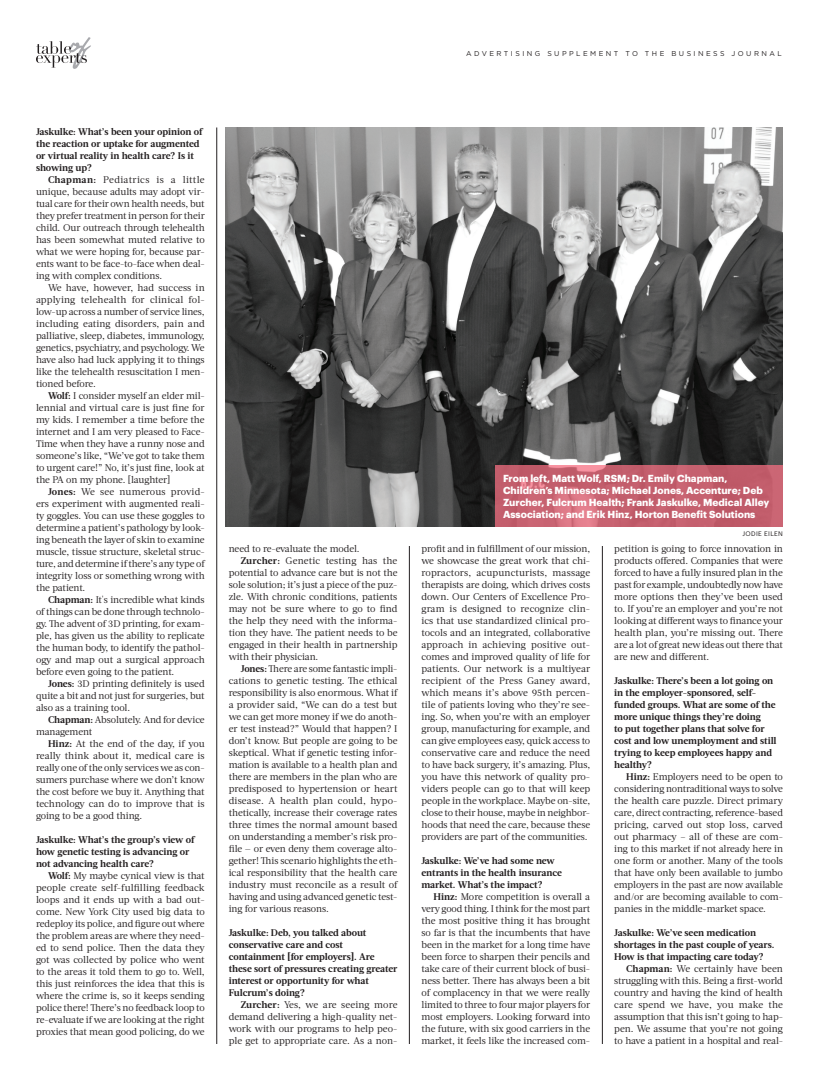
<style>
.page{position:relative;width:819px;height:1080px;background:#fff}
.page>*{position:absolute;margin:0;border:0;box-sizing:border-box;transform-origin:0 0}
.Photo_-_Caption__Rev{font:700 10px/12px "Graphik";color:#fff}
.Body_Copy_-_Serif__I{font:9.7px/12px "Acta";letter-spacing:-.01em;color:#231f20;text-align:justify}
.Body_Copy_-_Serif__B{font:700 9.7px/12px "Acta";letter-spacing:-.01em;color:#231f20}
.Body_Copy_-_Sans_Ser{font:7px "Gotham";letter-spacing:.35em;color:#231f20}
.Photo_-_Credit{font:6.5px "Graphik";letter-spacing:.055em;color:#231f20}
.s1{font-weight:700}
</style>
<div class="page">
<svg style="left:36px;top:37px;width:55px;height:32px"></svg>
<hr style="left:217px;top:128px;width:1px;height:916px;background:#231f20">
<hr style="left:409px;top:546px;width:1px;height:498px;background:#231f20">
<hr style="left:602px;top:546px;width:1px;height:498px;background:#231f20">
<img style="left:226px;top:128px;width:557px;height:399px">
<svg style="left:495px;top:466px;width:288px;height:61px;background:#c6616f"></svg>
<p class="Body_Copy_-_Sans_Ser" style="left:466px;top:50px;width:317px">ADVERTISING SUPPLEMENT TO THE BUSINESS JOURNAL</p>
<p class="Body_Copy_-_Serif__B" style="left:36px;top:125px;width:168px">Jaskulke: What’s been your opinion of the reaction or uptake for augmented or virtual reality in health care? Is it showing up?</p>
<p class="Body_Copy_-_Serif__I" style="left:36px;top:174px;width:170px;text-indent:12px"><span class="s1">Chapman:</span> Pediatrics is a little unique, because adults may adopt vir&shy;tual care for their own health needs, but they prefer treatment in person for their child. Our outreach through telehealth has been somewhat muted relative to what we were hoping for, because par&shy;ents want to be face-to-face when deal&shy;ing with complex conditions.</p>
<p class="Body_Copy_-_Serif__I" style="left:36px;top:282px;width:170px;text-indent:12px">We have, however, had success in applying telehealth for clinical fol&shy;low-up across a number of service lines, including eating disorders, pain and palliative, sleep, diabetes, immunology, genetics, psychiatry, and psychology. We have also had luck applying it to things like the telehealth resuscitation I men&shy;tioned before.</p>
<p class="Body_Copy_-_Serif__I" style="left:36px;top:390px;width:170px;text-indent:12px"><span class="s1">Wolf:</span> I consider myself an elder mil&shy;lennial and virtual care is just fine for my kids. I remember a time before the internet and I am very pleased to Face-Time when they have a runny nose and someone’s like, “We’ve got to take them to urgent care!” No, it’s just fine, look at the PA on my phone. [laughter]</p>
<p class="Body_Copy_-_Serif__I" style="left:36px;top:486px;width:170px;text-indent:12px"><span class="s1">Jones:</span> We see numerous provid&shy;ers experiment with augmented reali&shy;ty goggles. You can use these goggles to determine a patient’s pathology by look&shy;ing beneath the layer of skin to examine muscle, tissue structure, skeletal struc&shy;ture, and determine if there’s any type of integrity loss or something wrong with the patient.</p>
<p class="Body_Copy_-_Serif__I" style="left:36px;top:594px;width:170px;text-indent:12px"><span class="s1">Chapman:</span> It's incredible what kinds of things can be done through technolo&shy;gy. The advent of 3D printing, for exam&shy;ple, has given us the ability to replicate the human body, to identify the pathol&shy;ogy and map out a surgical approach before even going to the patient.</p>
<p class="Body_Copy_-_Serif__I" style="left:36px;top:678px;width:170px;text-indent:12px"><span class="s1">Jones:</span> 3D printing definitely is used quite a bit and not just for surgeries, but also as a training tool.</p>
<p class="Body_Copy_-_Serif__I" style="left:36px;top:714px;width:170px;text-indent:12px"><span class="s1">Chapman:</span> Absolutely. And for device management</p>
<p class="Body_Copy_-_Serif__I" style="left:36px;top:738px;width:170px;text-indent:12px"><span class="s1">Hinz:</span> At the end of the day, if you really think about it, medical care is really one of the only services we as con&shy;sumers purchase where we don’t know the cost before we buy it. Anything that technology can do to improve that is going to be a good thing.</p>
<p class="Body_Copy_-_Serif__B" style="left:36px;top:833px;width:160px">Jaskulke: What’s the group’s view of how genetic testing is advancing or not advancing health care?</p>
<p class="Body_Copy_-_Serif__I" style="left:36px;top:870px;width:170px;text-indent:12px"><span class="s1">Wolf:</span> My maybe cynical view is that people create self-fulfilling feedback loops and it ends up with a bad out&shy;come. New York City used big data to redeploy its police, and figure out where the problem areas are where they need&shy;ed to send police. Then the data they got was collected by police who went to the areas it told them to go to. Well, this just reinforces the idea that this is where the crime is, so it keeps sending police there! There’s no feedback loop to re-evaluate if we are looking at the right proxies that mean good policing, do we</p>
<p class="Body_Copy_-_Serif__I" style="left:229px;top:543px;width:132px">need to re-evaluate the model.</p>
<p class="Body_Copy_-_Serif__I" style="left:229px;top:555px;width:170px;text-indent:12px"><span class="s1">Zurcher:</span> Genetic testing has the potential to advance care but is not the sole solution; it’s just a piece of the puz&shy;zle. With chronic conditions, patients may not be sure where to go to find the help they need with the informa&shy;tion they have. The patient needs to be engaged in their health in partnership with their physician.</p>
<p class="Body_Copy_-_Serif__I" style="left:229px;top:663px;width:170px;text-indent:12px"><span class="s1">Jones:</span> There are some fantastic impli&shy;cations to genetic testing. The ethical responsibility is also enormous. What if a provider said, “We can do a test but we can get more money if we do anoth&shy;er test instead?” Would that happen? I don’t know. But people are going to be skeptical. What if genetic testing infor&shy;mation is available to a health plan and there are members in the plan who are predisposed to hypertension or heart disease. A health plan could, hypo&shy;thetically, increase their coverage rates three times the normal amount based on understanding a member’s risk pro&shy;file — or even deny them coverage alto&shy;gether! This scenario highlights the eth&shy;ical responsibility that the health care industry must reconcile as a result of having and using advanced genetic test&shy;ing for various reasons.</p>
<p class="Body_Copy_-_Serif__B" style="left:229px;top:927px;width:170px">Jaskulke: Deb, you talked about conservative care and cost containment [for employers]. Are these sort of pressures creating greater interest or opportunity for what<br>Fulcrum’s doing?</p>
<p class="Body_Copy_-_Serif__I" style="left:229px;top:999px;width:170px;text-indent:12px"><span class="s1">Zurcher:</span> Yes, we are seeing more demand delivering a high-quality net&shy;work with our programs to help peo&shy;ple get to appropriate care. As a non-</p>
<p class="Photo_-_Caption__Rev" style="left:503px;top:471px;width:268px">From left, Matt Wolf, RSM; Dr. Emily Chapman, Children’s Minnesota; Michael Jones, Accenture; Deb Zurcher, Fulcrum Health; Frank Jaskulke, Medical Alley Association; and Erik Hinz, Horton Benefit Solutions</p>
<p class="Body_Copy_-_Serif__I" style="left:422px;top:543px;width:170px">profit and in fulfillment of our mission, we showcase the great work that chi&shy;ropractors, acupuncturists, massage therapists are doing, which drives costs down. Our Centers of Excellence Pro&shy;gram is designed to recognize clin&shy;ics that use standardized clinical pro&shy;tocols and an integrated, collaborative approach in achieving positive out&shy;comes and improved quality of life for patients. Our network is a multiyear recipient of the Press Ganey award, which means it’s above 95th percen&shy;tile of patients loving who they’re see&shy;ing. So, when you’re with an employer group, manufacturing for example, and can give employees easy, quick access to conservative care and reduce the need to have back surgery, it’s amazing. Plus, you have this network of quality pro&shy;viders people can go to that will keep people in the workplace. Maybe on-site, close to their house, maybe in neighbor&shy;hoods that need the care, because these providers are part of the communities.</p>
<p class="Body_Copy_-_Serif__B" style="left:422px;top:855px;width:142px">Jaskulke: We’ve had some new entrants in the health insurance market. What’s the impact?</p>
<p class="Body_Copy_-_Serif__I" style="left:422px;top:891px;width:170px;text-indent:12px"><span class="s1">Hinz:</span> More competition is overall a very good thing. I think for the most part the most positive thing it has brought so far is that the incumbents that have been in the market for a long time have been force to sharpen their pencils and take care of their current block of busi&shy;ness better. There has always been a bit of complacency in that we were really limited to three to four major players for most employers. Looking forward into the future, with six good carriers in the market, it feels like the increased com-</p>
<p class="Photo_-_Credit" style="left:742px;top:528px;width:42px">JODIE EILEN</p>
<p class="Body_Copy_-_Serif__I" style="left:614px;top:543px;width:170px">petition is going to force innovation in products offered. Companies that were forced to have a fully insured plan in the past for example, undoubtedly now have more options then they’ve been used to. If you’re an employer and you’re not looking at different ways to finance your health plan, you’re missing out. There are a lot of great new ideas out there that are new and different.</p>
<p class="Body_Copy_-_Serif__B" style="left:614px;top:675px;width:164px">Jaskulke: There’s been a lot going on in the employer-sponsored, self&shy;funded groups. What are some of the more unique things they’re doing<br>to put together plans that solve for cost and low unemployment and still trying to keep employees happy and healthy?</p>
<p class="Body_Copy_-_Serif__I" style="left:614px;top:771px;width:170px;text-indent:12px"><span class="s1">Hinz:</span> Employers need to be open to considering nontraditional ways to solve the health care puzzle. Direct primary care, direct contracting, reference-based pricing, carved out stop loss, carved out pharmacy – all of these are com&shy;ing to this market if not already here in one form or another. Many of the tools that have only been available to jumbo employers in the past are now available and/or are becoming available to com&shy;panies in the middle-market space.</p>
<p class="Body_Copy_-_Serif__B" style="left:614px;top:927px;width:162px">Jaskulke: We’ve seen medication shortages in the past couple of years.<br>How is that impacting care today?</p>
<p class="Body_Copy_-_Serif__I" style="left:614px;top:963px;width:170px;text-indent:12px"><span class="s1">Chapman:</span> We certainly have been struggling with this. Being a first-world country and having the kind of health care spend we have, you make the assumption that this isn’t going to hap&shy;pen. We assume that you’re not going to have a patient in a hospital and real-</p>
</div>
